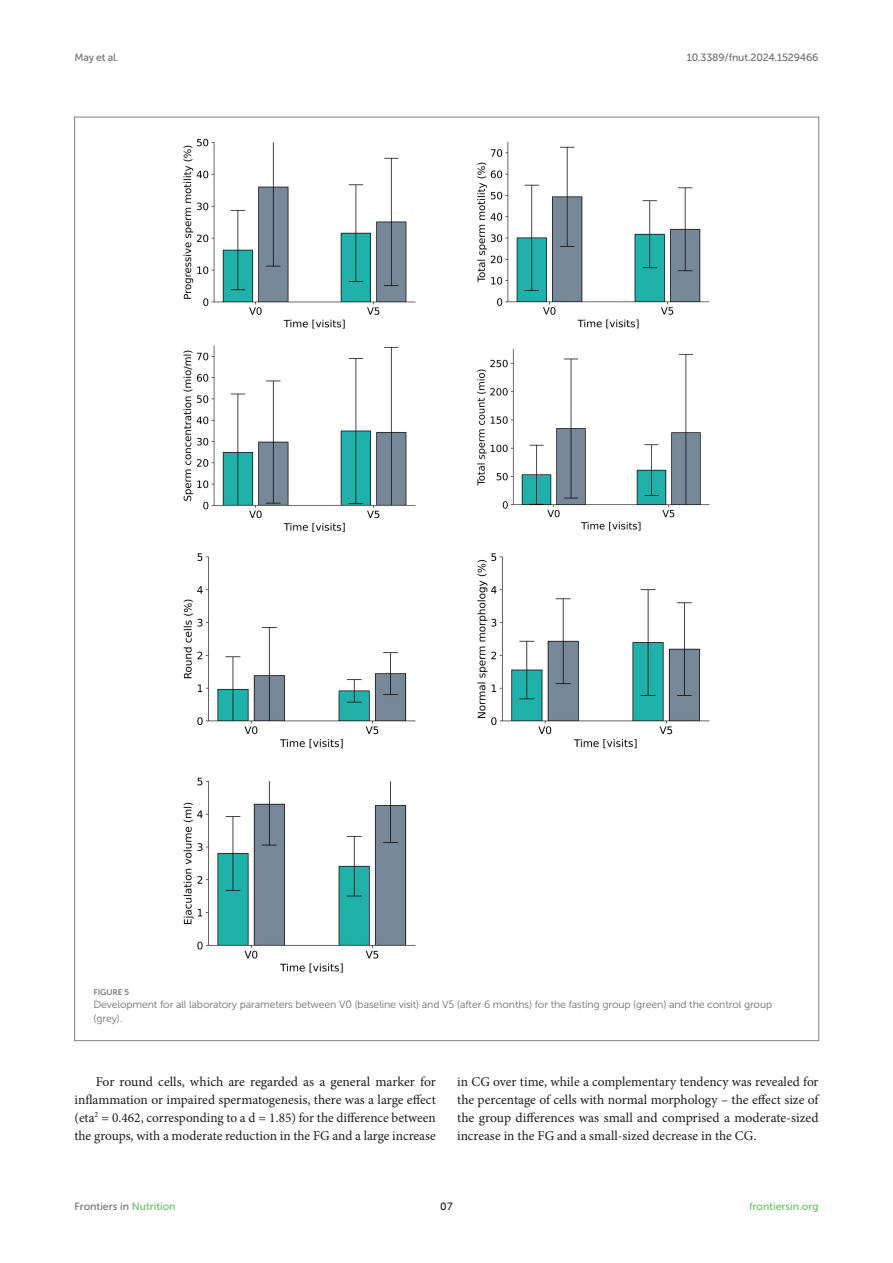
<style>
.page{position:relative;width:893px;height:1263px;background:#fff}
.page>*{position:absolute;margin:0;border:0;box-sizing:border-box;transform-origin:0 0}
.TEXT{font:13.5px/18px "Minion Pro";color:#1b1c1b;text-align:justify}
.FIG_LEG{font:10.5px/13.5px "Museo Sans 300";letter-spacing:-.01em;color:#706f70}
.t1{font:10.5px "Museo Sans 500";letter-spacing:-.015em;color:#706f70}
.t2{font:10.5px "Museo Sans 500";color:#65c161}
.t3{font:10.5px "Museo Sans 500";color:#1b1c1b}
.FIG_HD{font:8.25px "Museo Sans 700";letter-spacing:-.01em;color:#7e7f7f}
.s1{color:#65c161}
</style>
<div class="page">
<img style="left:183px;top:138px;width:527px;height:835px">
<p class="t1" style="left:74px;top:51px;width:46px">May et al.</p>
<p class="t1" style="left:687px;top:51px;width:133px">10.3389/fnut.2024.1529466</p>
<p class="FIG_HD" style="left:94px;top:987px;width:37px">FIGURE 5</p>
<p class="FIG_LEG" style="left:94px;top:998px;width:680px">Development for all laboratory parameters between V0 (baseline visit) and V5 (after 6 months) for the fasting group (green) and the control group (grey).</p>
<p class="TEXT" style="left:74px;top:1073px;width:363px;text-indent:21px">For round cells, which are regarded as a general marker for inflammation or impaired spermatogenesis, there was a large effect (eta<sup>2</sup> = 0.462, corresponding to a d = 1.85) for the difference between the groups, with a moderate reduction in the FG and a large increase</p>
<p class="TEXT" style="left:457px;top:1073px;width:363px">in CG over time, while a complementary tendency was revealed for the percentage of cells with normal morphology – the effect size of the group differences was small and comprised a moderate-sized increase in the FG and a small-sized decrease in the CG.</p>
<p class="t1" style="left:74px;top:1200px;width:103px">Frontiers in <span class="s1">Nutrition</span></p>
<p class="t3" style="left:440px;top:1200px;width:14px">07</p>
<p class="t2" style="left:749px;top:1200px;width:71px">frontiersin.org</p>
</div>
